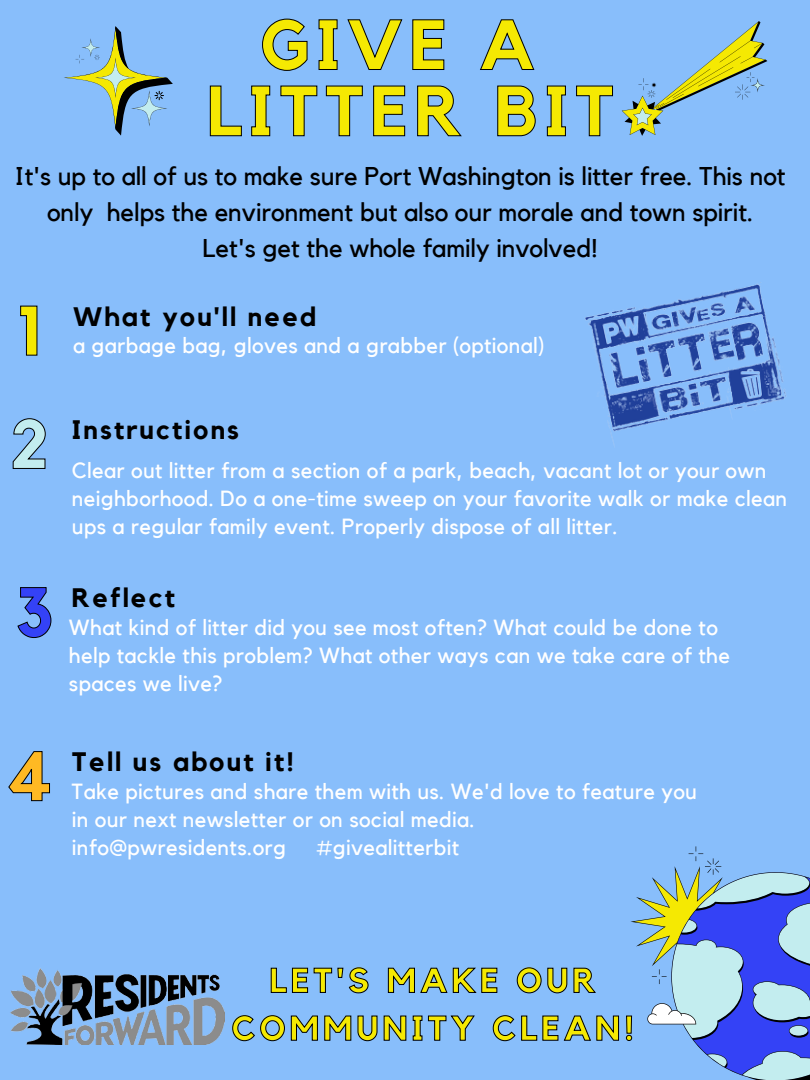
<style>
.page{position:relative;width:810px;height:1080px;background:#88befb}
.page>*{position:absolute;margin:0;border:0;box-sizing:border-box;transform-origin:0 0}
.t1{font:700 70.06px "Kollektif";letter-spacing:.09em;color:#f5e902}
.t2{font:700 69.19px "Kollektif";color:#f5e902}
.t3{font:700 69.19px "Kollektif";color:#c3edef}
.t4{font:700 69.19px "Kollektif";color:#3442f6}
.t5{font:700 69.19px "Kollektif";color:#ffb923}
.t6{font:700 34.19px/47.8px "Kollektif";letter-spacing:.12em;color:#f5e902;text-align:center}
.t7{font:700 26.62px "Kollektif";letter-spacing:.08em;color:#000}
.t8{font:25.62px/35.6px "Kollektif";color:#000;text-align:center}
.t9{font:21.88px/28.1px "Kollektif";letter-spacing:.015em;color:#fff}
</style>
<div class="page">
<svg style="left:262px;top:18px;width:273px;height:53px"></svg>
<svg style="left:209px;top:85px;width:404px;height:52px"></svg>
<svg style="left:630px;top:846px;width:92px;height:193px"></svg>
<svg style="left:647px;top:872px;width:163px;height:208px"></svg>
<svg style="left:64px;top:26px;width:109px;height:110px"></svg>
<svg style="left:622px;top:21px;width:145px;height:115px"></svg>
<img style="left:585px;top:283px;width:201px;height:163px">
<img style="left:10px;top:968px;width:214px;height:76px">
<svg style="left:20px;top:305px;width:18px;height:51px"></svg>
<svg style="left:12px;top:418px;width:34px;height:51px"></svg>
<svg style="left:17px;top:587px;width:35px;height:51px"></svg>
<svg style="left:8px;top:751px;width:42px;height:51px"></svg>
<svg style="left:270px;top:967px;width:326px;height:27px"></svg>
<svg style="left:232px;top:1015px;width:400px;height:26px"></svg>
<p class="t1" style="left:260px;top:13px;width:276px">GIVE A</p>
<p class="t1" style="left:207px;top:79px;width:409px">LITTER BIT</p>
<p class="t8" style="left:15px;top:160px;width:772px">It's up to all of us to make sure Port Washington is litter free. This not only helps the environment but also our morale and town spirit.</p>
<p class="t8" style="left:203px;top:231px;width:397px">Let's get the whole family involved!</p>
<p class="t2" style="left:16px;top:299px;width:27px">1</p>
<p class="t7" style="left:73px;top:304px;width:245px">What you'll need</p>
<p class="t9" style="left:73px;top:333px;width:473px">a garbage bag, gloves and a grabber (optional)</p>
<p class="t3" style="left:10px;top:412px;width:40px">2</p>
<p class="t7" style="left:72px;top:418px;width:169px">Instructions</p>
<p class="t9" style="left:72px;top:457px;width:717px">Clear out litter from a section of a park, beach, vacant lot or your own neighborhood. Do a one-time sweep on your favorite walk or make clean ups a regular family event. Properly dispose of all litter.</p>
<p class="t4" style="left:15px;top:581px;width:40px">3</p>
<p class="t7" style="left:72px;top:586px;width:105px">Reflect</p>
<p class="t9" style="left:69px;top:614px;width:663px">What kind of litter did you see most often? What could be done to help tackle this problem? What other ways can we take care of the spaces we live?</p>
<p class="t5" style="left:6px;top:745px;width:49px">4</p>
<p class="t7" style="left:72px;top:750px;width:223px">Tell us about it!</p>
<p class="t9" style="left:72px;top:778px;width:626px">Take pictures and share them with us. We'd love to feature you in our next newsletter or on social media.</p>
<p class="t9" style="left:72px;top:834px;width:216px">info@pwresidents.org</p>
<p class="t9" style="left:317px;top:834px;width:144px">#givealitterbit</p>
<p class="t6" style="left:232px;top:958px;width:404px">LET'S MAKE OUR<br>COMMUNITY CLEAN!</p>
</div>
